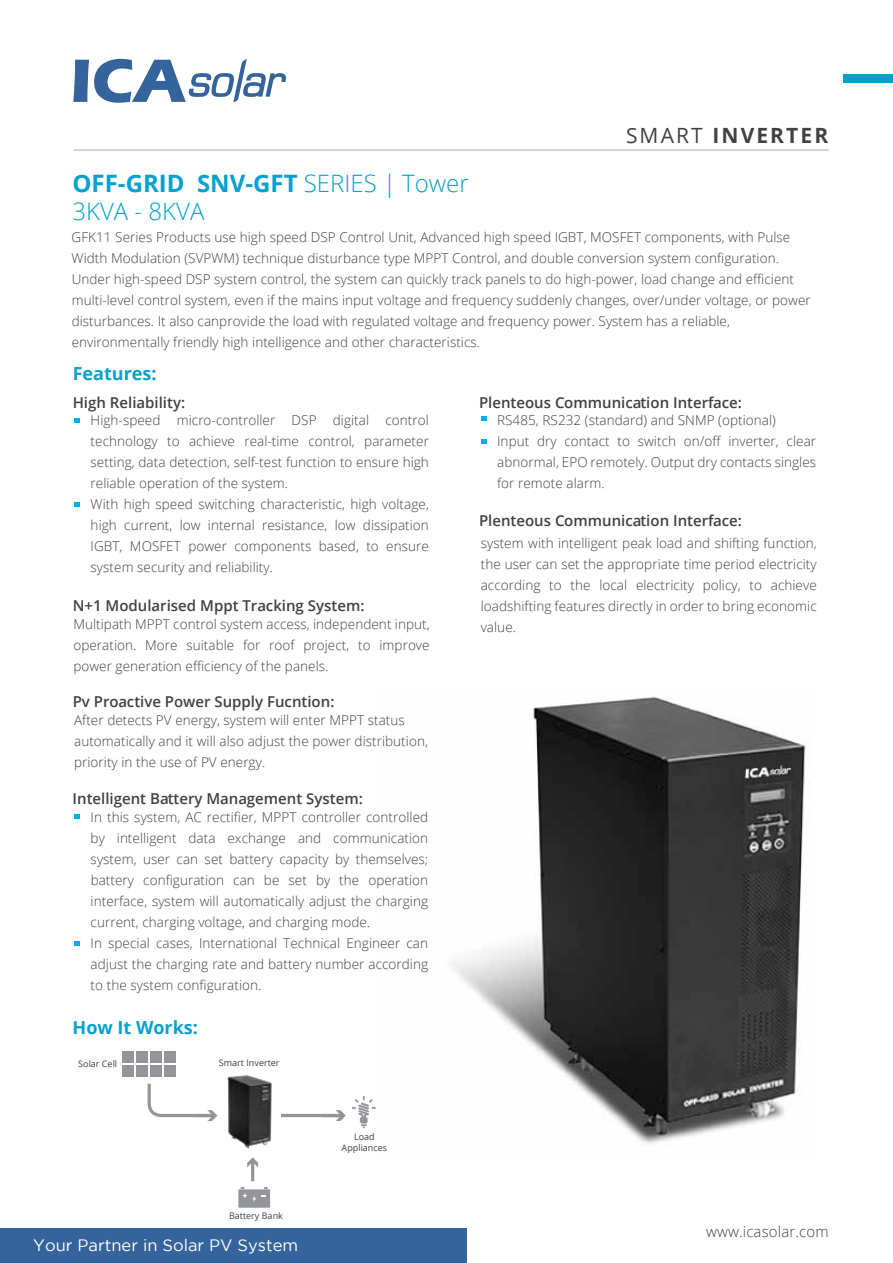
<style>
.page{position:relative;width:893px;height:1263px;background:#fff}
.page>*{position:absolute;margin:0;border:0;box-sizing:border-box;transform-origin:0 0}
.t1{font:300 24px/28.8px "Open Sans";color:#04a0ce}
.t2{font:700 21px "Open Sans";letter-spacing:.1em;color:#414042}
.t3{font:700 18px "Open Sans";color:#04a0ce}
.t4{font:16.5px "Gotham";color:#fff}
.t5{font:600 15px "Open Sans";color:#414042}
.t6{font:300 15px "Open Sans";letter-spacing:.01em;color:#414042}
.t7{font:300 13.5px/21px "Open Sans";letter-spacing:.005em;color:#414042}
.t8{font:9px/10.8px "Open Sans";color:#414042;text-align:center}
.s1{font-weight:700}
.s2{font-weight:400}
</style>
<div class="page">
<img style="left:451px;top:696px;width:355px;height:448px">
<svg style="left:73px;top:59px;width:213px;height:44px"></svg>
<svg style="left:352px;top:1096px;width:24px;height:32px"></svg>
<div style="left:238px;top:1189px;width:32px;height:19px;background:#939598"></div>
<svg style="left:241px;top:1187px;width:27px;height:15px"></svg>
<div style="left:136px;top:1051px;width:12px;height:11px;background:#939598"></div>
<div style="left:150px;top:1051px;width:12px;height:11px;background:#939598"></div>
<div style="left:123px;top:1051px;width:11px;height:11px;background:#939598"></div>
<div style="left:164px;top:1051px;width:12px;height:11px;background:#939598"></div>
<div style="left:136px;top:1065px;width:12px;height:12px;background:#939598"></div>
<div style="left:150px;top:1065px;width:12px;height:12px;background:#939598"></div>
<div style="left:123px;top:1065px;width:11px;height:12px;background:#939598"></div>
<div style="left:164px;top:1065px;width:12px;height:12px;background:#939598"></div>
<svg style="left:147px;top:1083px;width:199px;height:38px"></svg>
<hr style="left:251px;top:1161px;width:3px;height:20px;background:#939598">
<svg style="left:247px;top:1157px;width:11px;height:10px"></svg>
<div style="left:844px;top:74px;width:49px;height:8px;background:#04a0ce"></div>
<img style="left:224px;top:1075px;width:49px;height:73px">
<div style="left:0;top:1229px;width:466px;height:34px;background:#35639c"></div>
<hr style="left:74px;top:150px;width:755px;height:1px;background:#a7a9ac">
<svg style="left:74px;top:418px;width:5px;height:5px"></svg>
<svg style="left:74px;top:502px;width:5px;height:5px"></svg>
<svg style="left:481px;top:416px;width:6px;height:5px"></svg>
<svg style="left:481px;top:439px;width:6px;height:4px"></svg>
<svg style="left:75px;top:814px;width:5px;height:5px"></svg>
<svg style="left:75px;top:941px;width:5px;height:4px"></svg>
<h1 class="t1" style="left:72px;top:168px;width:398px"><span class="s1">OFF-GRID SNV-GFT</span> SERIES | Tower<br>3KVA - 8KVA</h1>
<h2 class="t2" style="left:626px;top:121px;width:204px"><span class="s2">SMART</span> INVERTER</h2>
<p class="t7" style="left:72px;top:226px;width:741px">GFK11 Series Products use high speed DSP Control Unit, Advanced high speed IGBT, MOSFET components, with Pulse Width Modulation (SVPWM) technique disturbance type MPPT Control, and double conversion system configuration.<br>Under high-speed DSP system control, the system can quickly track panels to do high-power, load change and efficient multi-level control system, even if the mains input voltage and frequency suddenly changes, over/under voltage, or power disturbances. It also canprovide the load with regulated voltage and frequency power. System has a reliable, environmentally friendly high intelligence and other characteristics.</p>
<h3 class="t3" style="left:73px;top:361px;width:85px">Features:</h3>
<p class="t5" style="left:73px;top:392px;width:114px">High Reliability:</p>
<p class="t7" style="left:91px;top:409px;width:340px">High-speed micro-controller DSP digital control technology to achieve real-time control, parameter setting, data detection, self-test function to ensure high reliable operation of the system.<br>With high speed switching characteristic, high voltage, high current, low internal resistance, low dissipation IGBT, MOSFET power components based, to ensure system security and reliability.</p>
<p class="t5" style="left:73px;top:595px;width:293px">N+1 Modularised Mppt Tracking System:</p>
<p class="t7" style="left:73px;top:613px;width:358px;text-align:justify">Multipath MPPT control system access, independent input, operation. More suitable for roof project, to improve power generation efficiency of the panels.</p>
<p class="t5" style="left:73px;top:691px;width:263px">Pv Proactive Power Supply Fucntion:</p>
<p class="t7" style="left:74px;top:709px;width:355px">After detects PV energy, system will enter MPPT status automatically and it will also adjust the power distribution, priority in the use of PV energy.</p>
<p class="t5" style="left:73px;top:788px;width:292px">Intelligent Battery Management System:</p>
<p class="t7" style="left:91px;top:806px;width:339px">In this system, AC rectifier, MPPT controller controlled by intelligent data exchange and communication system, user can set battery capacity by themselves; battery configuration can be set by the operation interface, system will automatically adjust the charging current, charging voltage, and charging mode.<br>In special cases, International Technical Engineer can adjust the charging rate and battery number according to the system configuration.</p>
<h3 class="t3" style="left:73px;top:1015px;width:127px">How It Works:</h3>
<p class="t8" style="left:78px;top:1058px;width:40px">Solar Cell</p>
<p class="t8" style="left:219px;top:1057px;width:62px">Smart Inverter</p>
<p class="t8" style="left:229px;top:1210px;width:55px">Battery Bank</p>
<p class="t4" style="left:33px;top:1236px;width:266px">Your Partner in Solar PV System</p>
<p class="t8" style="left:342px;top:1131px;width:47px">Load<br>Appliances</p>
<p class="t5" style="left:479px;top:392px;width:264px">Plenteous Communication Interface:</p>
<p class="t7" style="left:497px;top:410px;width:320px">RS485, RS232 (standard) and SNMP (optional)<br>Input dry contact to switch on/off inverter, clear abnormal, EPO remotely. Output dry contacts singles for remote alarm.</p>
<p class="t5" style="left:479px;top:510px;width:264px">Plenteous Communication Interface:</p>
<p class="t7" style="left:481px;top:532px;width:338px;text-align:justify">system with intelligent peak load and shifting function, the user can set the appropriate time period electricity according to the local electricity policy, to achieve loadshifting features directly in order to bring economic value.</p>
<p class="t6" style="left:706px;top:1221px;width:124px">www.icasolar.com</p>
</div>
